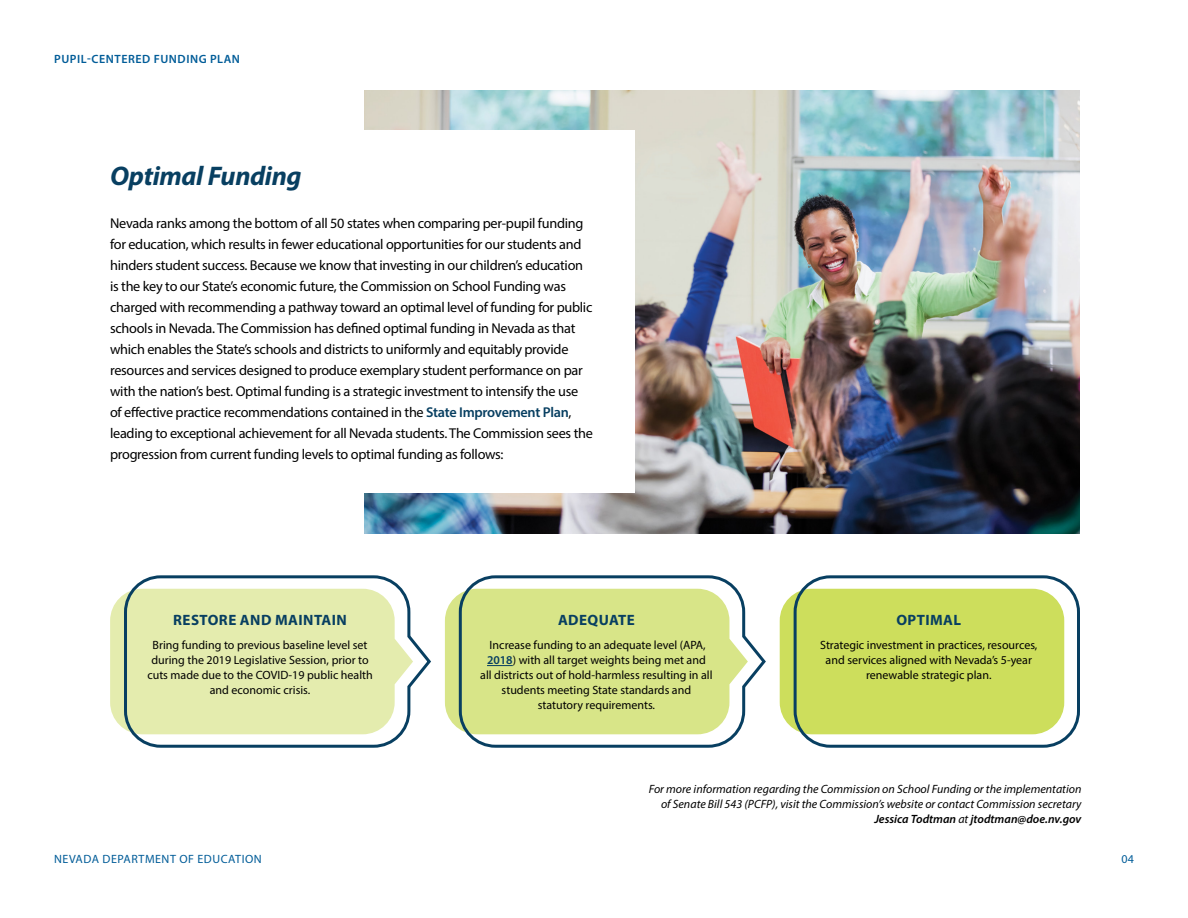
<style>
.page{position:relative;width:1188px;height:918px;background:#fff}
.page>*{position:absolute;margin:0;border:0;box-sizing:border-box;transform-origin:0 0}
.t1{font:italic 700 27px "Myriad Pro";letter-spacing:-.015em;color:#083f61}
.t2{font:700 15px "Myriad Pro";letter-spacing:.03em;color:#083f61}
.t3{font:14.25px/21px "Myriad Pro";letter-spacing:-.02em;color:#000}
.t4{font:12px/15px "Myriad Pro";color:#000;text-align:center}
.t5{font:italic 12px/15px "Myriad Pro";color:#000;text-align:right}
.t6{font:12px "Myriad Pro";letter-spacing:.045em;color:#005c98}
.t7{font:600 12px "Myriad Pro";letter-spacing:.045em;color:#005c98}
.s1{font-weight:600;color:#083f61}
.s2{font-weight:600}
</style>
<div class="page">
<img style="left:365px;top:91px;width:715px;height:442px">
<div style="left:110px;top:131px;width:524px;height:362px;background:#fff"></div>
<svg style="left:110px;top:595px;width:13px;height:133px;background:#e7eeb8"></svg>
<svg style="left:445px;top:596px;width:12px;height:132px;background:#dce895"></svg>
<div style="left:780px;top:589px;width:284px;height:145px;background:#cdde5c;border-radius:32px"></div>
<div style="left:794px;top:575px;width:286px;height:173px;border:3px solid #083f61;border-radius:35px"></div>
<svg style="left:123px;top:575px;width:308px;height:173px"></svg>
<svg style="left:457px;top:575px;width:309px;height:173px"></svg>
<p class="t7" style="left:54px;top:51px;width:187px">PUPIL-CENTERED FUNDING PLAN</p>
<h2 class="t1" style="left:110px;top:158px;width:193px">Optimal Funding</h2>
<p class="t3" style="left:110px;top:213px;width:484px">Nevada ranks among the bottom of all 50 states when comparing per-pupil funding for education, which results in fewer educational opportunities for our students and hinders student success. Because we know that investing in our children’s education is the key to our State’s economic future, the Commission on School Funding was charged with recommending a pathway toward an optimal level of funding for public schools in Nevada. The Commission has defined optimal funding in Nevada as that which enables the State’s schools and districts to uniformly and equitably provide resources and services designed to produce exemplary student performance on par with the nation’s best. Optimal funding is a strategic investment to intensify the use of effective practice recommendations contained in the <span class="s1">State Improvement Plan</span>, leading to exceptional achievement for all Nevada students. The Commission sees the progression from current funding levels to optimal funding as follows:</p>
<p class="t2" style="left:173px;top:610px;width:175px">RESTORE AND MAINTAIN</p>
<p class="t4" style="left:147px;top:638px;width:227px">Bring funding to previous baseline level set during the 2019 Legislative Session, prior to cuts made due to the COVID-19 public health and economic crisis.</p>
<p class="t2" style="left:558px;top:610px;width:78px">ADEQUATE</p>
<p class="t4" style="left:480px;top:638px;width:234px">Increase funding to an adequate level (APA, <span class="s1">2018</span>) with all target weights being met and all districts out of hold-harmless resulting in all students meeting State standards and statutory requirements.</p>
<p class="t4" style="left:820px;top:638px;width:219px">Strategic investment in practices, resources, and services aligned with Nevada’s 5-year renewable strategic plan.</p>
<p class="t2" style="left:896px;top:610px;width:66px">OPTIMAL</p>
<p class="t5" style="left:649px;top:781px;width:434px">For more information regarding the Commission on School Funding or the implementation of Senate Bill 543 (PCFP), visit the Commission’s website or contact Commission secretary<br><span class="s2">Jessica Todtman</span> at <span class="s2">jtodtman@doe.nv.gov</span></p>
<p class="t6" style="left:54px;top:851px;width:209px">NEVADA DEPARTMENT OF EDUCATION</p>
<p class="t6" style="left:1121px;top:851px;width:14px">04</p>
</div>
